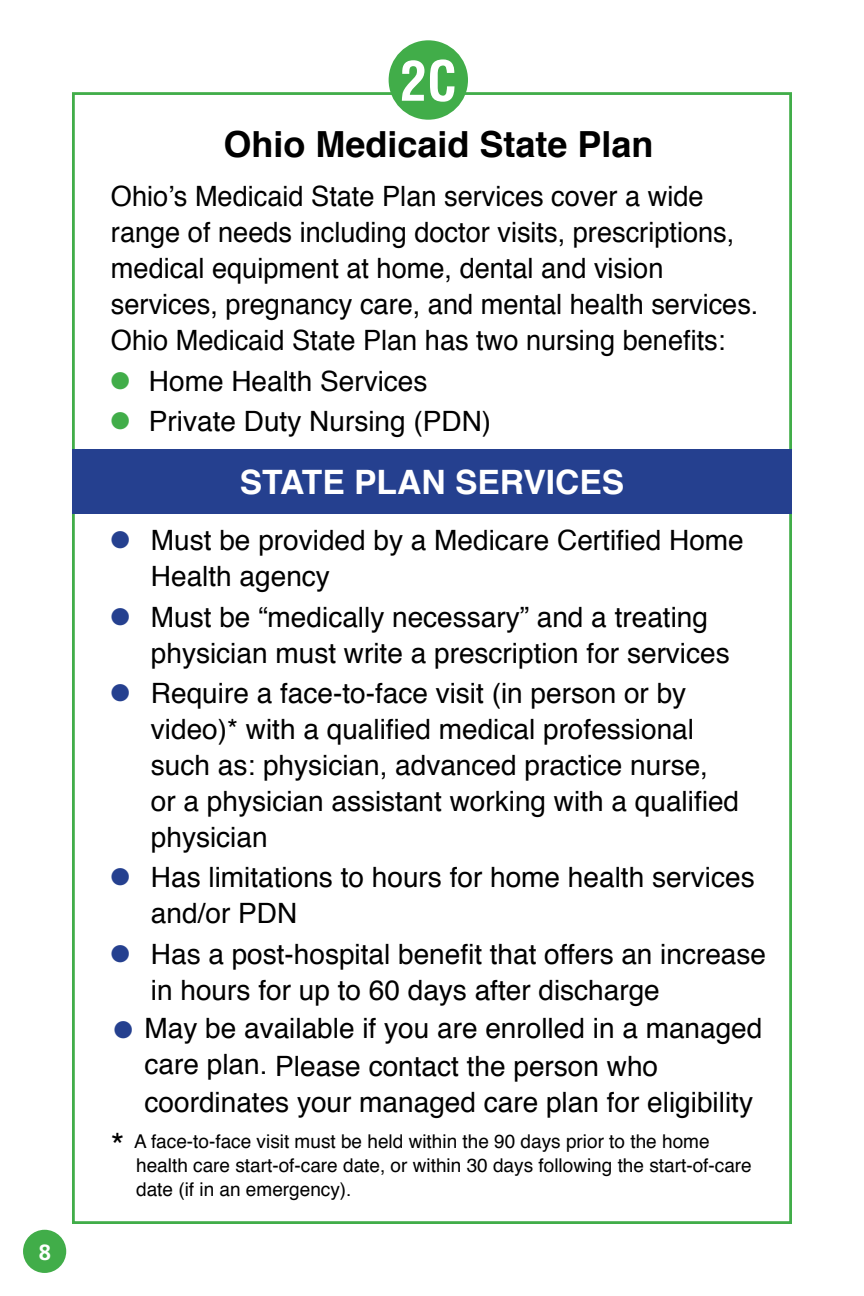
<style>
.page{position:relative;width:864px;height:1296px;background:#fff}
.page>*{position:absolute;margin:0;border:0;box-sizing:border-box;transform-origin:0 0}
.t1{font:700 condensed 53.8px "Helvetica";color:#fff}
.t2{font:700 36px "Helvetica";color:#000}
.t3{font:700 33.6px "Helvetica";color:#fff}
.t4{font:28px/36px "Helvetica";color:#000}
.t5{font:700 22px "Frutiger";color:#fff}
.t6{font:19px/24px "Helvetica";color:#000}
.s1{color:#41ad49}
.s2{color:#25408f}
.s3{font-size:35px}
</style>
<div class="page">
<div style="left:23px;top:1230px;width:43px;height:43px;background:#41ad49;border-radius:50%"></div>
<div style="left:389px;top:40px;width:79px;height:80px;background:#41ad49;border-radius:50%"></div>
<div style="left:72px;top:450px;width:720px;height:64px;background:#25408f"></div>
<p class="t5" style="left:39px;top:1239px;width:14px">8</p>
<p class="t1" style="left:400px;top:47px;width:58px">2C</p>
<p class="t2" style="left:223px;top:116px;width:432px">Ohio Medicaid State Plan</p>
<p class="t4" style="left:111px;top:179px;width:649px">Ohio’s Medicaid State Plan services cover a wide range of needs including doctor visits, prescriptions, medical equipment at home, dental and vision services, pregnancy care, and mental health services.<br>Ohio Medicaid State Plan has two nursing benefits:</p>
<p class="t4" style="left:111px;top:364px;width:318px"><span class="s1">●</span> Home Health Services</p>
<p class="t4" style="left:111px;top:404px;width:382px"><span class="s1">●</span> Private Duty Nursing (PDN)</p>
<p class="t3" style="left:240px;top:455px;width:386px">STATE PLAN SERVICES</p>
<p class="t4" style="left:151px;top:523px;width:594px;text-indent:-40px"><span class="s2">●</span> Must be provided by a Medicare Certified Home<br>Health agency</p>
<p class="t4" style="left:151px;top:600px;width:580px;text-indent:-40px"><span class="s2">●</span> Must be “medically necessary” and a treating physician must write a prescription for services</p>
<p class="t4" style="left:151px;top:676px;width:590px;text-indent:-40px"><span class="s2">●</span> Require a face-to-face visit (in person or by video)* with a qualified medical professional such as: physician, advanced practice nurse, or a physician assistant working with a qualified physician</p>
<p class="t4" style="left:151px;top:860px;width:605px;text-indent:-40px"><span class="s2">●</span> Has limitations to hours for home health services and/or PDN</p>
<p class="t4" style="left:151px;top:937px;width:617px;text-indent:-40px"><span class="s2">●</span> Has a post-hospital benefit that offers an increase in hours for up to 60 days after discharge</p>
<p class="t4" style="left:145px;top:1010px;width:619px;line-height:37px;text-indent:-31px"><span class="s2">●</span> May be available if you are enrolled in a managed care plan. Please contact the person who coordinates your managed care plan for eligibility</p>
<p class="t6" style="left:136px;top:1130px;width:617px;text-indent:-25px"><span class="s3">*</span> A face-to-face visit must be held within the 90 days prior to the home health care start-of-care date, or within 30 days following the start-of-care date (if in an emergency).</p>
</div>
